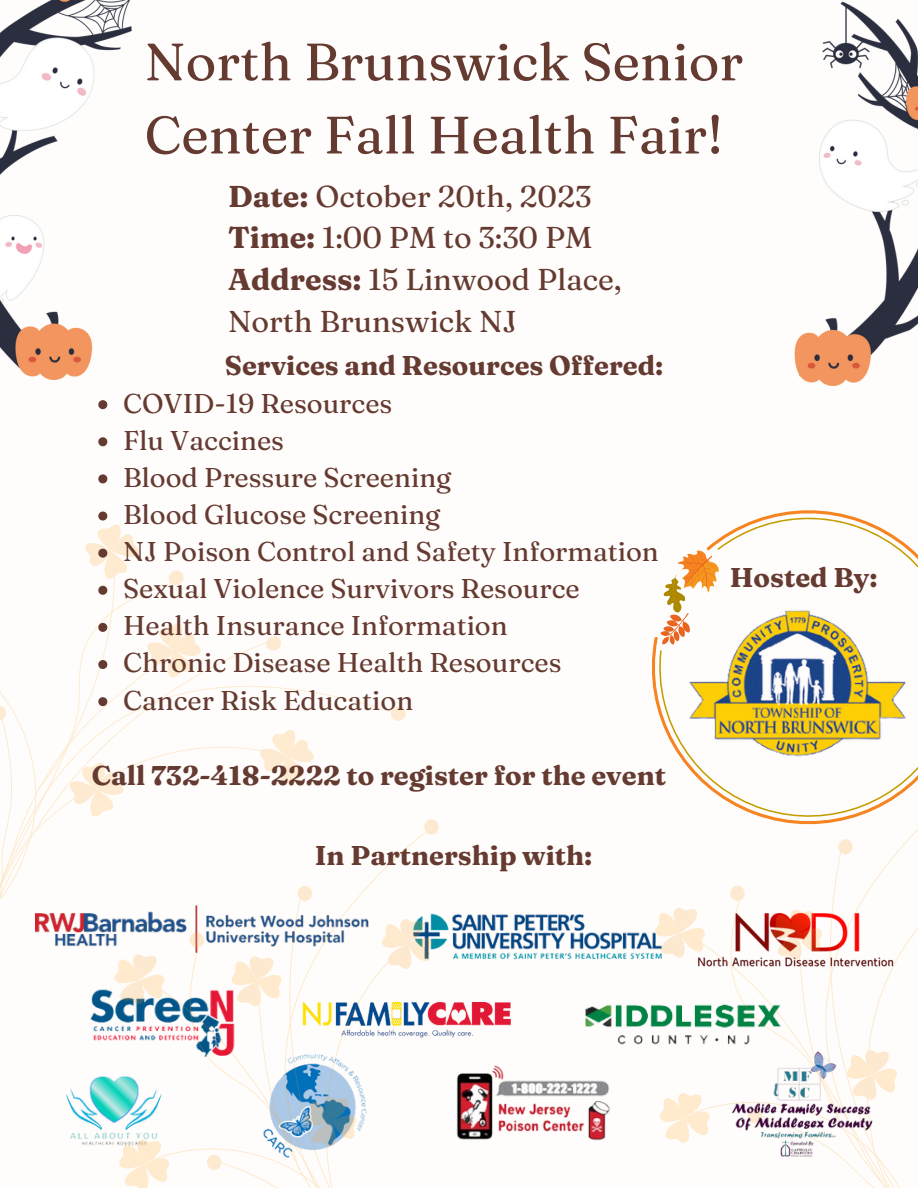
<style>
.page{position:relative;width:918px;height:1188px;background:#fffdfb}
.page>*{position:absolute;margin:0;border:0;box-sizing:border-box;transform-origin:0 0}
.t1{font:52.5px/73.2px "Fraunces 9 pt";color:#653a31}
.t2{font:30.15px/41.7px "Fraunces 9 pt";color:#653a31}
.t3{font:27.15px "Fraunces 9 pt";color:#653a31}
.t4{font:700 27.15px "Fraunces 9 pt";color:#653a31}
.s1{font-weight:700}
</style>
<div class="page">
<img style="left:433px;top:913px;width:222px;height:47px">
<img style="left:433px;top:1003px;width:77px;height:34px">
<img style="left:90px;top:989px;width:25px;height:52px">
<img style="left:456px;top:1065px;width:154px;height:76px">
<img style="left:585px;top:1004px;width:70px;height:41px">
<svg style="left:652px;top:510px;width:266px;height:269px"></svg>
<img style="left:683px;top:606px;width:229px;height:155px">
<img style="left:0;top:0;width:132px;height:380px">
<img style="left:794px;top:1px;width:124px;height:385px">
<svg style="left:400px;top:706px;width:6px;height:15px"></svg>
<svg style="left:35px;top:477px;width:365px;height:470px"></svg>
<svg style="left:35px;top:571px;width:281px;height:353px"></svg>
<svg style="left:98px;top:400px;width:9px;height:9px"></svg>
<svg style="left:98px;top:437px;width:9px;height:9px"></svg>
<svg style="left:98px;top:474px;width:9px;height:9px"></svg>
<svg style="left:80px;top:512px;width:63px;height:83px"></svg>
<svg style="left:98px;top:623px;width:9px;height:9px"></svg>
<svg style="left:0;top:649px;width:127px;height:262px"></svg>
<svg style="left:698px;top:779px;width:220px;height:118px"></svg>
<svg style="left:655px;top:897px;width:102px;height:246px"></svg>
<svg style="left:757px;top:849px;width:161px;height:339px"></svg>
<img style="left:723px;top:1048px;width:159px;height:114px">
<img style="left:66px;top:1076px;width:49px;height:70px">
<svg style="left:424px;top:819px;width:15px;height:16px"></svg>
<svg style="left:138px;top:826px;width:295px;height:209px"></svg>
<svg style="left:115px;top:919px;width:317px;height:269px"></svg>
<svg style="left:217px;top:896px;width:169px;height:292px"></svg>
<p class="t1" style="left:145px;top:25px;width:600px">North Brunswick Senior<br>Center Fall Health Fair!</p>
<p class="t2" style="left:228px;top:175px;width:365px"><span class="s1">Date:</span> October 20th, 2023</p>
<p class="t2" style="left:228px;top:217px;width:366px"><span class="s1">Time:</span> 1:00 PM to 3:30 PM</p>
<p class="t2" style="left:228px;top:258px;width:395px"><span class="s1">Address:</span> 15 Linwood Place,<br>North Brunswick NJ</p>
<p class="t4" style="left:225px;top:349px;width:440px">Services and Resources Offered:</p>
<p class="t3" style="left:123px;top:386px;width:271px">COVID-19 Resources</p>
<p class="t3" style="left:123px;top:423px;width:162px">Flu Vaccines</p>
<p class="t3" style="left:123px;top:460px;width:330px">Blood Pressure Screening</p>
<p class="t3" style="left:123px;top:497px;width:319px">Blood Glucose Screening</p>
<p class="t3" style="left:123px;top:534px;width:537px">NJ Poison Control and Safety Information</p>
<p class="t3" style="left:123px;top:572px;width:458px">Sexual Violence Survivors Resource</p>
<p class="t3" style="left:123px;top:609px;width:386px">Health Insurance Information</p>
<p class="t3" style="left:123px;top:646px;width:440px">Chronic Disease Health Resources</p>
<p class="t3" style="left:123px;top:683px;width:292px">Cancer Risk Education</p>
<p class="t4" style="left:92px;top:758px;width:576px">Call 732-418-2222 to register for the event</p>
<p class="t4" style="left:315px;top:838px;width:279px">In Partnership with:</p>
<p class="t4" style="left:730px;top:561px;width:150px">Hosted By:</p>
</div>
